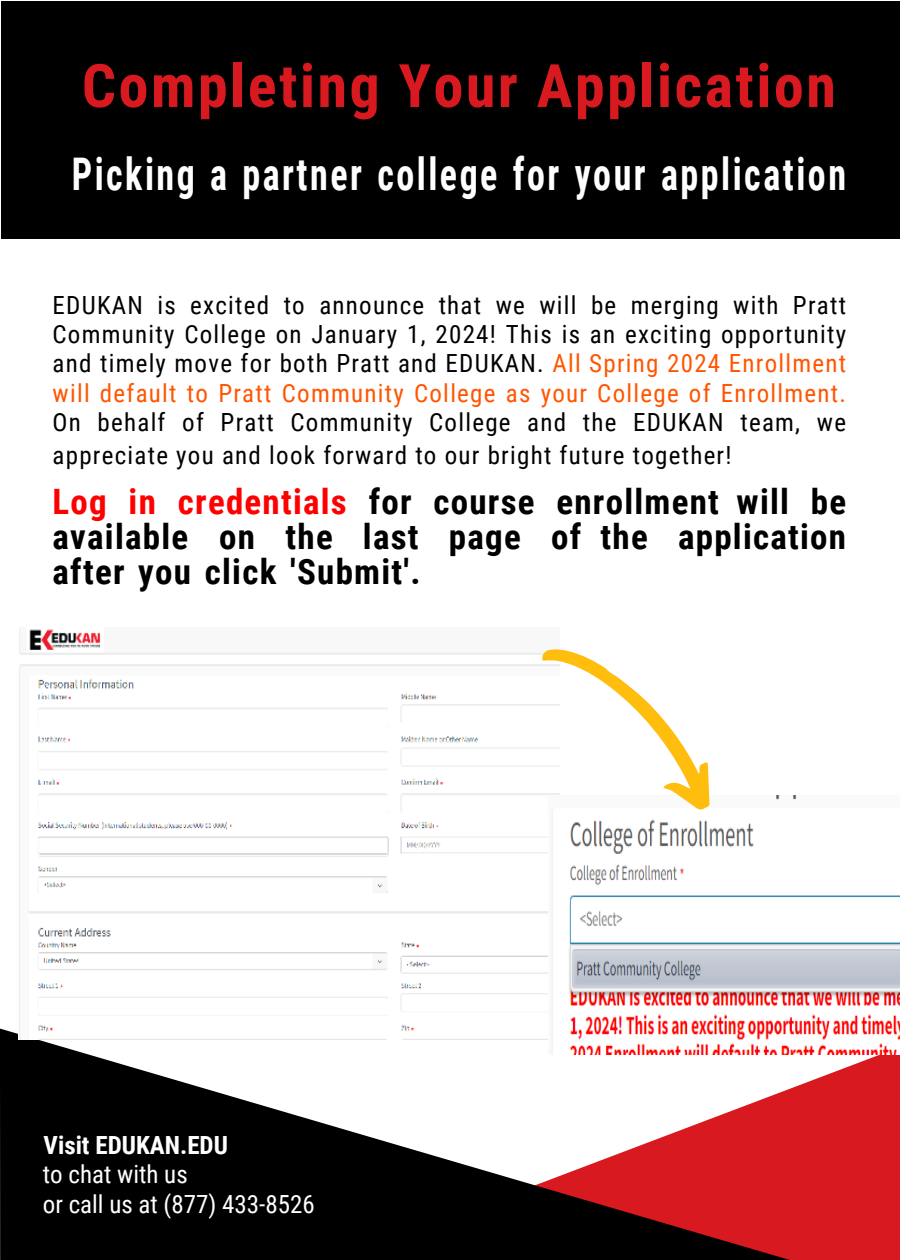
<style>
.page{position:relative;width:900px;height:1260px;background:#fff}
.page>*{position:absolute;margin:0;border:0;box-sizing:border-box;transform-origin:0 0}
.t1{font:700 60px "Roboto Condensed";letter-spacing:.04em;color:#d8191f}
.t2{font:700 45px "Roboto Condensed";letter-spacing:.07em;color:#fff;scale:.8 1}
.t3{font:700 35px/35px "Roboto Condensed";letter-spacing:.035em;color:#000;text-align:justify}
.t4{font:25px/29.5px "Roboto Condensed";letter-spacing:.05em;color:#000;text-align:justify}
.t5{font:25px/30px "Roboto Condensed";color:#fff}
.t6{font:700 25px "Roboto Condensed";color:#fff}
.s1{color:#f50}
.s2{color:#f00}
.s3{font-style:inherit}
</style>
<div class="page">
<svg style="left:790px;top:1055px;width:110px;height:205px;background:#da282e"></svg>
<svg style="left:0;top:1029px;width:790px;height:231px;fill:#000"></svg>
<div style="left:1px;top:1px;width:899px;height:237px;background:#000"></div>
<img style="left:19px;top:629px;width:530px;height:411px">
<img style="left:549px;top:796px;width:350px;height:259px">
<svg style="left:541px;top:649px;width:169px;height:161px"></svg>
<h1 class="t1" style="left:82px;top:44px;width:755px">Completing Your Application</h1>
<h2 class="t2" style="left:72px;top:142px;width:969px">Picking a partner college for your application</h2>
<p class="t4" style="left:53px;top:289px;width:795px">EDUKAN is excited to announce that we will be merging with Pratt Community College on January 1, 2024! This is an exciting opportunity and timely move for both Pratt and EDUKAN. <span class="s1">All Spring 2024 Enrollment will default to Pratt Community College as your College of Enrollment.</span></p>
<p class="t4" style="left:53px;top:405px;width:795px;line-height:33.2px">On behalf of Pratt Community College and the EDUKAN team, we appreciate you and look forward to our bright future together!</p>
<h3 class="t3" style="left:53px;top:482px;width:795px"><span class="s2">Log in credentials</span> <span class="s3">for</span> course <span class="s3">enrollment will be available on the last page</span> of the application after you click 'Submit'.</h3>
<p class="t6" style="left:44px;top:1130px;width:186px">Visit EDUKAN.EDU</p>
<p class="t5" style="left:43px;top:1161px;width:274px">to chat with us<br>or call us at (877) 433-8526</p>
</div>
